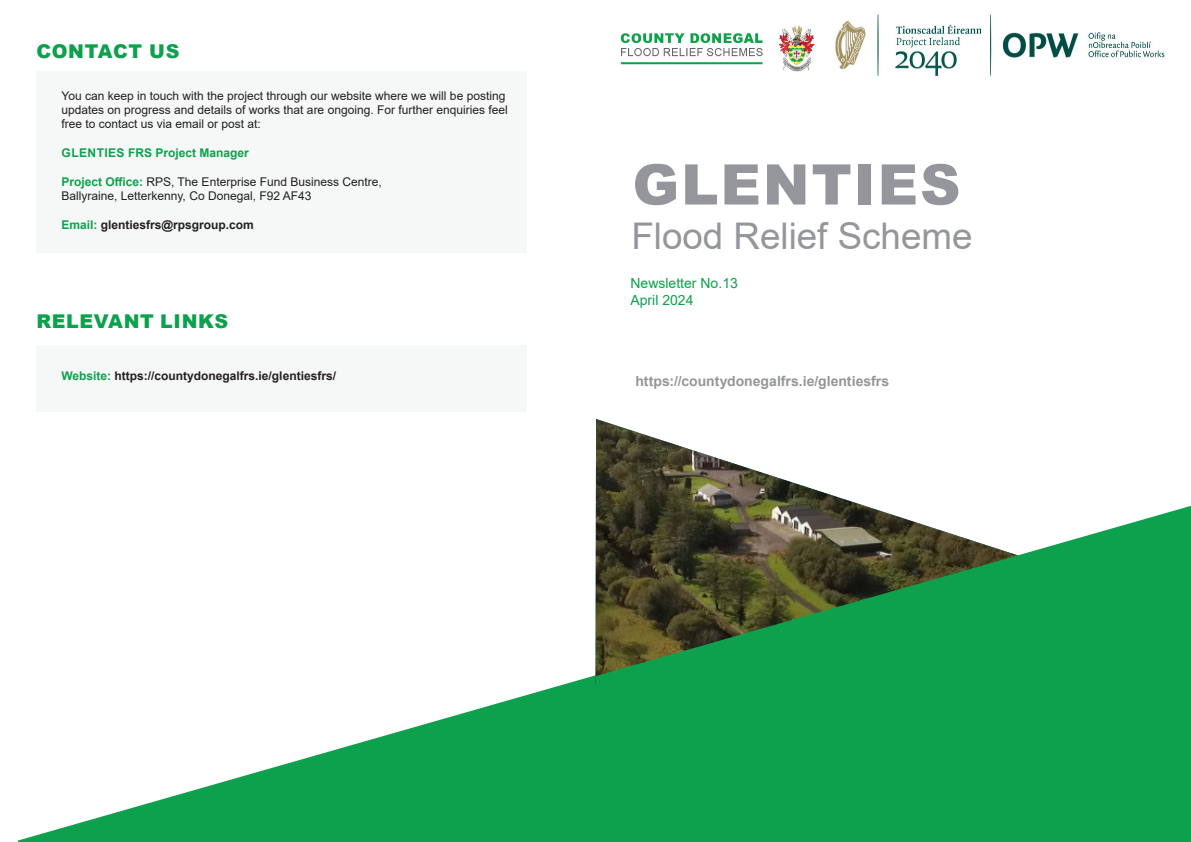
<style>
.page{position:relative;width:1191px;height:842px;background:#fff}
.page>*{position:absolute;margin:0;border:0;box-sizing:border-box;transform-origin:0 0}
.t1{font:900 56px "Arial";letter-spacing:.035em;color:#94969c}
.Webaddress{font:36.8px "Arial";color:#94969c}
.t2{font:900 19px "Arial";letter-spacing:.035em;color:#0da14d}
.Webaddress-2{font:700 14px "Arial";color:#94969c}
.Webaddress-3{font:14px/16.8px "Arial";color:#0da14d}
.t3{font:12px/14.4px "Arial";color:#231f20}
.t4{font:700 12px "Arial";color:#231f20}
.t5{font:700 12px "Arial";color:#0da14d}
.s1{font-weight:700;color:#0da14d}
.s2{color:#0da14d}
</style>
<div class="page">
<div style="left:36px;top:71px;width:490px;height:182px;background:#f6f7f7"></div>
<div style="left:36px;top:345px;width:490px;height:66px;background:#f6f7f7"></div>
<svg style="left:18px;top:675px;width:577px;height:167px;fill:#12a351"></svg>
<img style="left:595px;top:419px;width:270px;height:87px">
<svg style="left:595px;top:506px;width:596px;height:336px;background:#24914c"></svg>
<img style="left:620px;top:14px;width:545px;height:62px">
<p class="t2" style="left:36px;top:37px;width:145px">CONTACT US</p>
<p class="t3" style="left:61px;top:88px;width:448px">You can keep in touch with the project through our website where we will be posting updates on progress and details of works that are ongoing. For further enquiries feel free to contact us via email or post at:</p>
<p class="t5" style="left:62px;top:144px;width:189px">GLENTIES FRS Project Manager</p>
<p class="t3" style="left:61px;top:174px;width:322px"><span class="s1">Project Office:</span> RPS, The Enterprise Fund Business Centre,</p>
<p class="t3" style="left:61px;top:189px;width:251px">Ballyraine, Letterkenny, Co Donegal, F92 AF43</p>
<p class="t4" style="left:61px;top:216px;width:194px"><span class="s2">Email:</span> glentiesfrs@rpsgroup.com</p>
<p class="t2" style="left:36px;top:307px;width:193px">RELEVANT LINKS</p>
<p class="t4" style="left:61px;top:367px;width:276px"><span class="s2">Website:</span> https://countydonegalfrs.ie/glentiesfrs/</p>
<p class="t1" style="left:632px;top:144px;width:329px">GLENTIES</p>
<p class="Webaddress" style="left:631px;top:210px;width:343px">Flood Relief Scheme</p>
<p class="Webaddress-3" style="left:630px;top:275px;width:109px">Newsletter No.13<br>April 2024</p>
<p class="Webaddress-2" style="left:635px;top:371px;width:255px">https://countydonegalfrs.ie/glentiesfrs</p>
</div>
